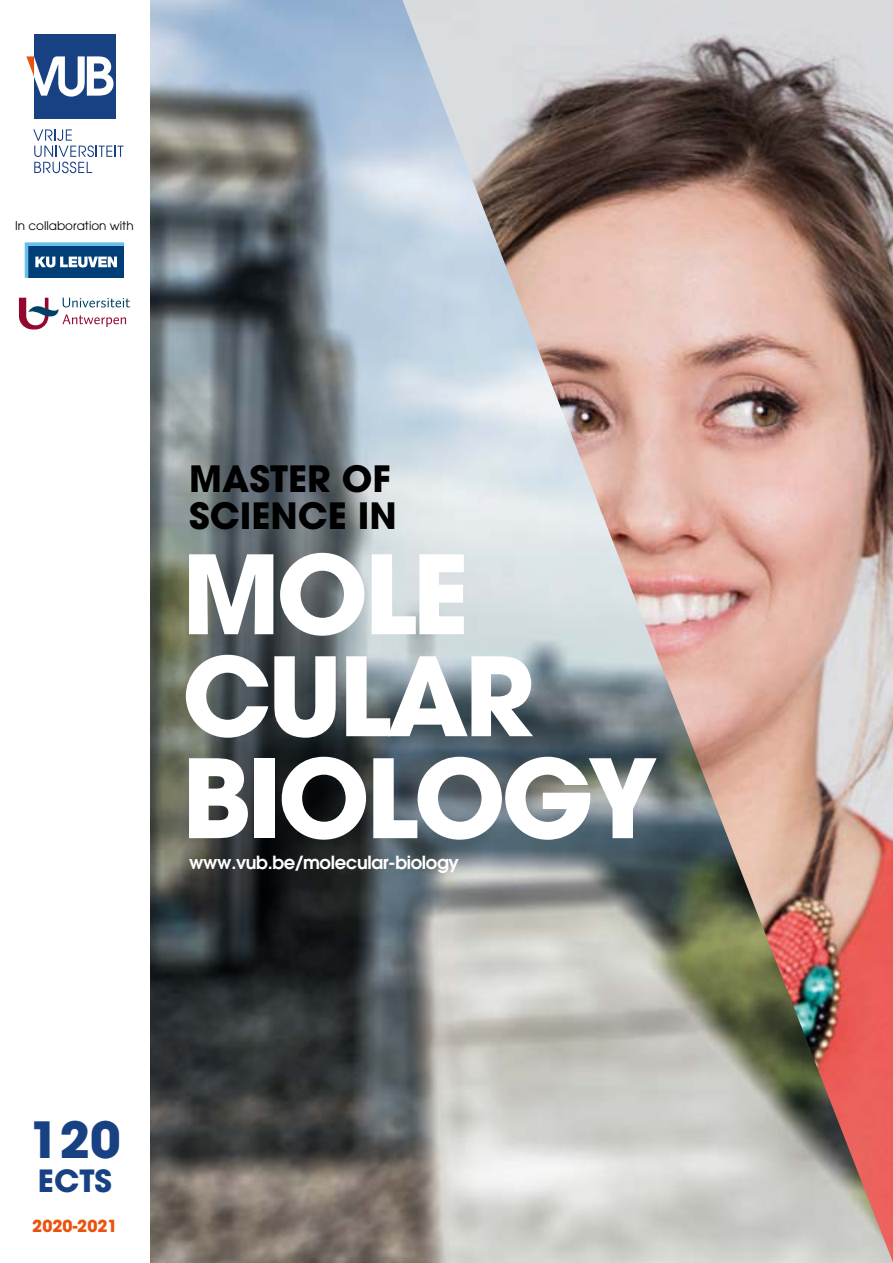
<style>
.page{position:relative;width:893px;height:1263px;background:#fff}
.page>*{position:absolute;margin:0;border:0;box-sizing:border-box;transform-origin:0 0}
.t1{font:700 108px/102px "Avant Garde LT";letter-spacing:-.04em;color:#fff}
.t2{font:700 49.5px "Avant Garde LT";color:#184184}
.t3{font:700 36px/37.5px "Avant Garde LT";color:#000}
.t4{font:700 30.45px "Avant Garde LT";color:#184184}
.t5{font:600 18px "Avant Garde LT";letter-spacing:-.02em;color:#fff}
.t6{font:700 16.5px "Avant Garde LT";color:#e9530e}
.t7{font:12px "Avant Garde LT";color:#000}
</style>
<div class="page">
<img style="left:150px;top:0;width:743px;height:1263px">
<img style="left:402px;top:0;width:491px;height:1262px">
<div style="left:34px;top:34px;width:82px;height:84px;background:#184184"></div>
<svg style="left:26px;top:56px;width:88px;height:41px"></svg>
<svg style="left:33px;top:129px;width:91px;height:44px"></svg>
<svg style="left:25px;top:242px;width:99px;height:36px;background:#376e9c"></svg>
<svg style="left:19px;top:298px;width:111px;height:32px"></svg>
<p class="t7" style="left:15px;top:219px;width:120px">In collaboration with</p>
<h3 class="t3" style="left:189px;top:460px;width:209px">MASTER OF<br>SCIENCE IN</h3>
<h1 class="t1" style="left:182px;top:543px;width:477px">MOLE<br>CULAR<br>BIOLOGY</h1>
<p class="t5" style="left:189px;top:850px;width:271px">www.vub.be/molecular-biology</p>
<h2 class="t2" style="left:29px;top:1108px;width:93px">120</h2>
<h3 class="t4" style="left:38px;top:1160px;width:75px">ECTS</h3>
<p class="t6" style="left:32px;top:1215px;width:87px">2020-2021</p>
</div>
